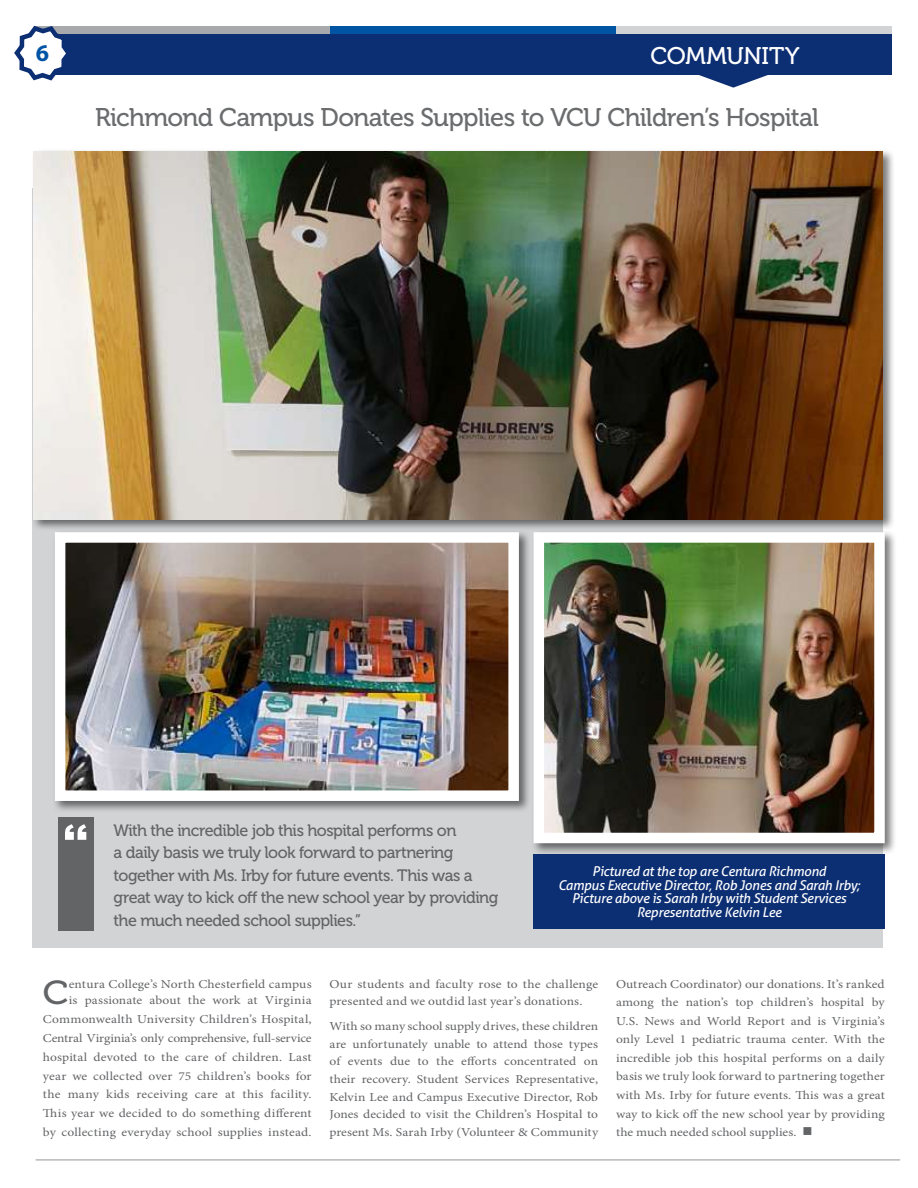
<style>
.page{position:relative;width:918px;height:1188px;background:#fff}
.page>*{position:absolute;margin:0;border:0;box-sizing:border-box;transform-origin:0 0}
.t1{font:500 48.6px "Salvo Serif";color:#fff;scale:1.11 1}
.t2{font:33.15px "Museo 500";color:#636466;scale:1.11 1}
.t3{font:25.5px "Museo 500";letter-spacing:-.03em;color:#6b6c6e}
.t4{font:24px "Museo 500";letter-spacing:-.01em;color:#fff}
.t5{font:700 24px "Myriad Pro";color:#0054a4}
.t6{font:16.5px/22.5px "Museo 500";letter-spacing:-.035em;color:#636466}
.t7{font:italic 13.5px/13.5px "Aller";letter-spacing:-.02em;color:#fff;text-align:center}
.t8{font:12.15px/18.6px "Minion Pro";letter-spacing:.01em;color:#636466;text-align:justify;scale:1.11 1}
</style>
<div class="page">
<svg style="left:699px;top:75px;width:69px;height:13px"></svg>
<div style="left:52px;top:33px;width:866px;height:42px;background:#0c2e73"></div>
<div style="left:36px;top:26px;width:294px;height:7px;background:#a7a9ac"></div>
<div style="left:330px;top:26px;width:287px;height:7px;background:#0054a4"></div>
<div style="left:616px;top:26px;width:276px;height:7px;background:#d1d3d4"></div>
<svg style="left:14px;top:25px;width:60px;height:56px"></svg>
<div style="left:892px;top:0;width:26px;height:88px;background:#fff"></div>
<div style="left:32px;top:189px;width:851px;height:759px;background:#d1d3d4"></div>
<div style="left:31px;top:149px;width:864px;height:382px;background:#000;opacity:.53"></div>
<img style="left:34px;top:152px;width:849px;height:367px">
<div style="left:531px;top:530px;width:366px;height:325px;background:#000;opacity:.53"></div>
<img style="left:545px;top:543px;width:329px;height:289px">
<div style="left:534px;top:532px;width:351px;height:311px;border:10px solid #fff"></div>
<hr style="left:36px;top:1160px;width:864px;height:1px;background:#939598">
<div style="left:58px;top:817px;width:35px;height:114px;background:#636466"></div>
<div style="left:52px;top:530px;width:478px;height:283px;background:#000;opacity:.53"></div>
<img style="left:66px;top:543px;width:442px;height:247px">
<div style="left:55px;top:532px;width:464px;height:269px;border:10px solid #fff"></div>
<div style="left:534px;top:854px;width:351px;height:75px;background:#0c2e73"></div>
<h3 class="t5" style="left:36px;top:38px;width:15px">6</h3>
<h3 class="t4" style="left:650px;top:43px;width:151px">COMMUNITY</h3>
<h3 class="t3" style="left:95px;top:103px;width:726px">Richmond Campus Donates Supplies to VCU Children’s Hospital</h3>
<h1 class="t1" style="left:62px;top:808px;width:26px">“</h1>
<h3 class="t6" style="left:114px;top:819px;width:386px">With the incredible job this hospital performs on<br>a daily basis we truly look forward to partnering together with Ms. Irby for future events. This was a great way to kick off the new school year by providing the much needed school supplies.”</h3>
<p class="t7" style="left:558px;top:865px;width:303px">Pictured at the top are Centura Richmond<br>Campus Executive Director, Rob Jones and Sarah Irby; Picture above is Sarah Irby with Student Services Representative Kelvin Lee</p>
<h2 class="t2" style="left:43px;top:975px;width:25px">C</h2>
<p class="t8" style="left:69px;top:976px;width:220px;line-height:16.5px">entura College’s North Chesterfield campus is passionate about the work at Virginia</p>
<p class="t8" style="left:43px;top:1010px;width:244px">Commonwealth University Children’s Hospital, Central Virginia’s only comprehensive, full-service hospital devoted to the care of children. Last year we collected over 75 children’s books for the many kids receiving care at this facility.<br>This year we decided to do something different by collecting everyday school supplies instead.</p>
<p class="t8" style="left:329px;top:975px;width:244px;line-height:17.7px">Our students and faculty rose to the challenge presented and we outdid last year’s donations.</p>
<p class="t8" style="left:329px;top:1017px;width:244px;line-height:17.7px">With so many school supply drives, these children are unfortunately unable to attend those types of events due to the efforts concentrated on their recovery. Student Services Representative, Kelvin Lee and Campus Executive Director, Rob Jones decided to visit the Children’s Hospital to present Ms. Sarah Irby (Volunteer &amp; Community</p>
<p class="t8" style="left:616px;top:975px;width:244px">Outreach Coordinator) our donations. It’s ranked among the nation’s top children’s hospital by U.S. News and World Report and is Virginia’s only Level 1 pediatric trauma center. With the incredible job this hospital performs on a daily basis we truly look forward to partnering together with Ms. Irby for future events. This was a great way to kick off the new school year by providing the much needed school supplies. ■</p>
</div>
